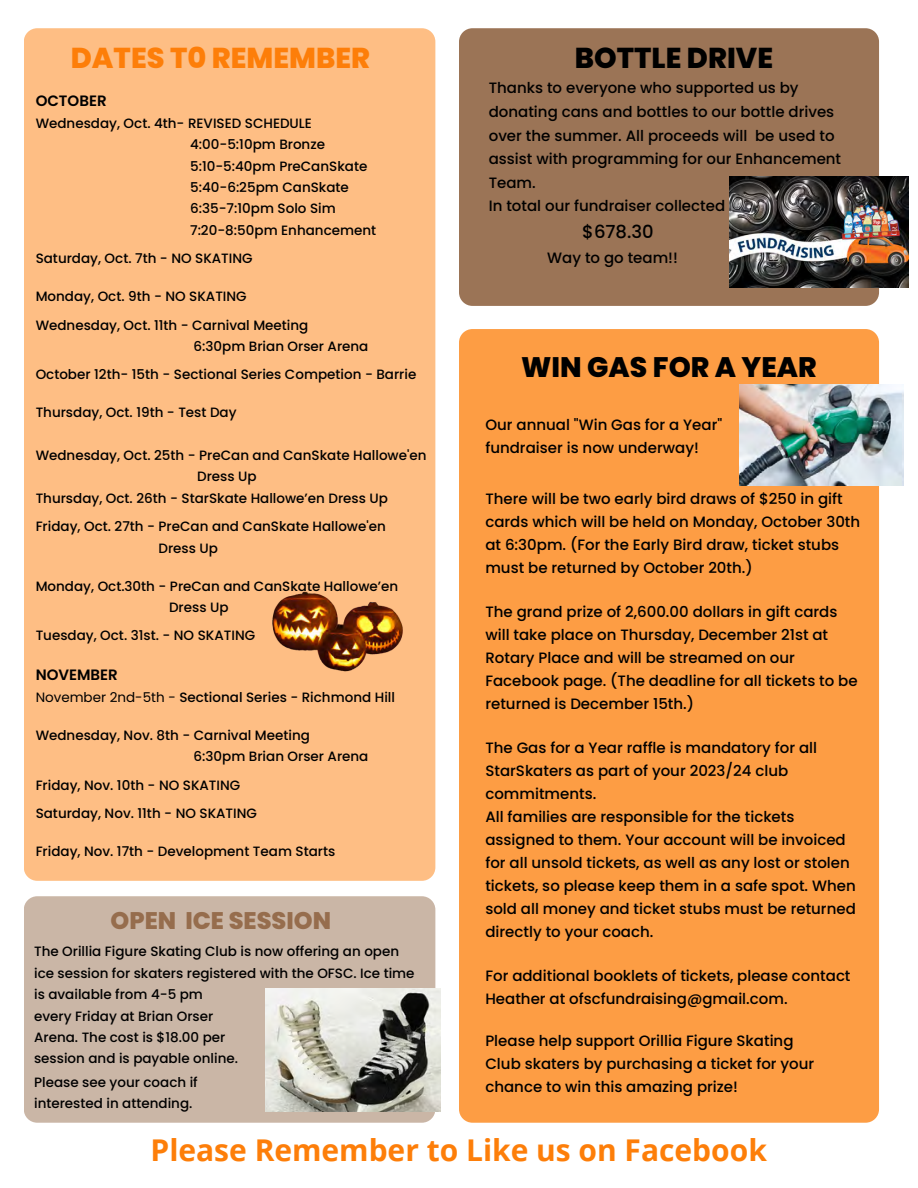
<style>
.page{position:relative;width:918px;height:1188px;background:#fff}
.page>*{position:absolute;margin:0;border:0;box-sizing:border-box;transform-origin:0 0}
.t1{font:700 30px "Open Sans";color:#fd7e09}
.t2{font:800 28.8px "Poppins";color:#fd7e09}
.t3{font:800 28.8px "Poppins";color:#000}
.t4{font:800 28.2px "Poppins";color:#000}
.t5{font:800 24px "Poppins";color:#966d4d}
.t6{font:500 18px "Poppins";color:#000}
.t7{font:500 15px/23px "Poppins";color:#000}
.t8{font:600 15px "Poppins";color:#000}
.t9{font:500 13.5px/21.3px "Poppins";color:#000}
.s1{font-weight:400}
</style>
<div class="page">
<div style="left:24px;top:28px;width:411px;height:853px;background:#febe84;border-radius:13px"></div>
<div style="left:459px;top:28px;width:420px;height:278px;background:#9b7456;border-radius:13px"></div>
<div style="left:459px;top:329px;width:420px;height:794px;background:#fd9d44;border-radius:13px"></div>
<div style="left:24px;top:896px;width:411px;height:227px;background:#cab6a6;border-radius:13px"></div>
<img style="left:265px;top:989px;width:176px;height:123px">
<img style="left:272px;top:591px;width:131px;height:81px">
<img style="left:730px;top:176px;width:179px;height:111px">
<img style="left:740px;top:385px;width:164px;height:101px">
<p class="t2" style="left:71px;top:38px;width:301px">DATES T0 REMEMBER</p>
<p class="t3" style="left:575px;top:38px;width:200px">BOTTLE DRIVE</p>
<p class="t8" style="left:36px;top:90px;width:72px">OCTOBER</p>
<p class="t9" style="left:36px;top:112px;width:278px">Wednesday, Oct. 4th- REVISED SCHEDULE</p>
<p class="t9" style="left:190px;top:134px;width:136px">4:00-5:10pm Bronze</p>
<p class="t9" style="left:190px;top:155px;width:179px">5:10-5:40pm PreCanSkate</p>
<p class="t9" style="left:190px;top:177px;width:160px">5:40-6:25pm CanSkate</p>
<p class="t9" style="left:190px;top:198px;width:147px">6:35-7:10pm Solo Sim</p>
<p class="t9" style="left:190px;top:219px;width:188px">7:20-8:50pm Enhancement</p>
<p class="t9" style="left:36px;top:248px;width:218px">Saturday, Oct. 7th - NO SKATING</p>
<p class="t9" style="left:36px;top:286px;width:213px">Monday, Oct. 9th - NO SKATING</p>
<p class="t9" style="left:36px;top:314px;width:274px">Wednesday, Oct. 11th - Carnival Meeting</p>
<p class="t9" style="left:194px;top:336px;width:176px">6:30pm Brian Orser Arena</p>
<p class="t9" style="left:36px;top:364px;width:382px">October 12th- 15th - Sectional Series Competion - Barrie</p>
<p class="t9" style="left:36px;top:402px;width:202px">Thursday, Oct. 19th - Test Day</p>
<p class="t9" style="left:36px;top:445px;width:392px">Wednesday, Oct. 25th - PreCan and CanSkate Hallowe'en</p>
<p class="t9" style="left:197px;top:466px;width:61px">Dress Up</p>
<p class="t9" style="left:36px;top:487px;width:354px">Thursday, Oct. 26th - StarSkate Hallowe’en Dress Up</p>
<p class="t9" style="left:36px;top:516px;width:352px">Friday, Oct. 27th - PreCan and CanSkate Hallowe'en</p>
<p class="t9" style="left:159px;top:537px;width:61px">Dress Up</p>
<p class="t9" style="left:36px;top:575px;width:364px">Monday, Oct.30th - PreCan and CanSkate Hallowe’en</p>
<p class="t9" style="left:169px;top:597px;width:61px">Dress Up</p>
<p class="t9" style="left:36px;top:625px;width:221px">Tuesday, Oct. 31st. - NO SKATING</p>
<p class="t8" style="left:36px;top:664px;width:84px">NOVEMBER</p>
<p class="t9" style="left:36px;top:687px;width:361px"><span class="s1">November 2nd-5th -</span> Sectional Series - Richmond Hill</p>
<p class="t9" style="left:36px;top:724px;width:276px">Wednesday, Nov. 8th - Carnival Meeting</p>
<p class="t9" style="left:194px;top:746px;width:176px">6:30pm Brian Orser Arena</p>
<p class="t9" style="left:36px;top:774px;width:206px">Friday, Nov. 10th - NO SKATING</p>
<p class="t9" style="left:36px;top:803px;width:223px">Saturday, Nov. 11th - NO SKATING</p>
<p class="t9" style="left:36px;top:841px;width:301px">Friday, Nov. 17th - Development Team Starts</p>
<p class="t7" style="left:489px;top:76px;width:354px;line-height:23.7px">Thanks to everyone who supported us by donating cans and bottles to our bottle drives over the summer. All proceeds will be used to assist with programming for our Enhancement Team.</p>
<p class="t7" style="left:489px;top:195px;width:238px">In total our fundraiser collected</p>
<p class="t6" style="left:582px;top:220px;width:73px">$678.30</p>
<p class="t7" style="left:547px;top:246px;width:132px">Way to go team!!</p>
<p class="t4" style="left:521px;top:347px;width:297px">WIN GAS FOR A YEAR</p>
<p class="t7" style="left:485px;top:413px;width:238px">Our annual "Win Gas for a Year" fundraiser is now underway!</p>
<p class="t7" style="left:485px;top:487px;width:376px">There will be two early bird draws of $250 in gift cards which will be held on Monday, October 30th at 6:30pm. (For the Early Bird draw, ticket stubs must be returned by October 20th.)</p>
<p class="t7" style="left:485px;top:600px;width:374px">The grand prize of 2,600.00 dollars in gift cards will take place on Thursday, December 21st at Rotary Place and will be streamed on our Facebook page. (The deadline for all tickets to be returned is December 15th.)</p>
<p class="t7" style="left:485px;top:736px;width:333px">The Gas for a Year raffle is mandatory for all<br>StarSkaters as part of your 2023/24 club commitments.</p>
<p class="t7" style="left:485px;top:805px;width:372px">All families are responsible for the tickets assigned to them. Your account will be invoiced for all unsold tickets, as well as any lost or stolen tickets, so please keep them in a safe spot. When sold all money and ticket stubs must be returned directly to your coach.</p>
<p class="t7" style="left:485px;top:964px;width:367px">For additional booklets of tickets, please contact</p>
<p class="t7" style="left:485px;top:987px;width:304px">Heather at ofscfundraising@gmail.com.</p>
<p class="t7" style="left:485px;top:1029px;width:310px">Please help support Orillia Figure Skating</p>
<p class="t7" style="left:485px;top:1052px;width:330px">Club skaters by purchasing a ticket for your chance to win this amazing prize!</p>
<p class="t5" style="left:111px;top:904px;width:222px">OPEN ICE SESSION</p>
<p class="t9" style="left:34px;top:941px;width:382px">The Orillia Figure Skating Club is now offering an open ice session for skaters registered with the OFSC. Ice time is available from 4-5 pm</p>
<p class="t9" style="left:34px;top:1005px;width:181px">every Friday at Brian Orser</p>
<p class="t9" style="left:34px;top:1026px;width:193px">Arena. The cost is $18.00 per</p>
<p class="t9" style="left:34px;top:1048px;width:205px">session and is payable online.</p>
<p class="t9" style="left:34px;top:1072px;width:165px">Please see your coach if</p>
<p class="t9" style="left:34px;top:1093px;width:160px">interested in attending.</p>
<p class="t1" style="left:151px;top:1129px;width:618px">Please Remember to Like us on Facebook</p>
</div>
